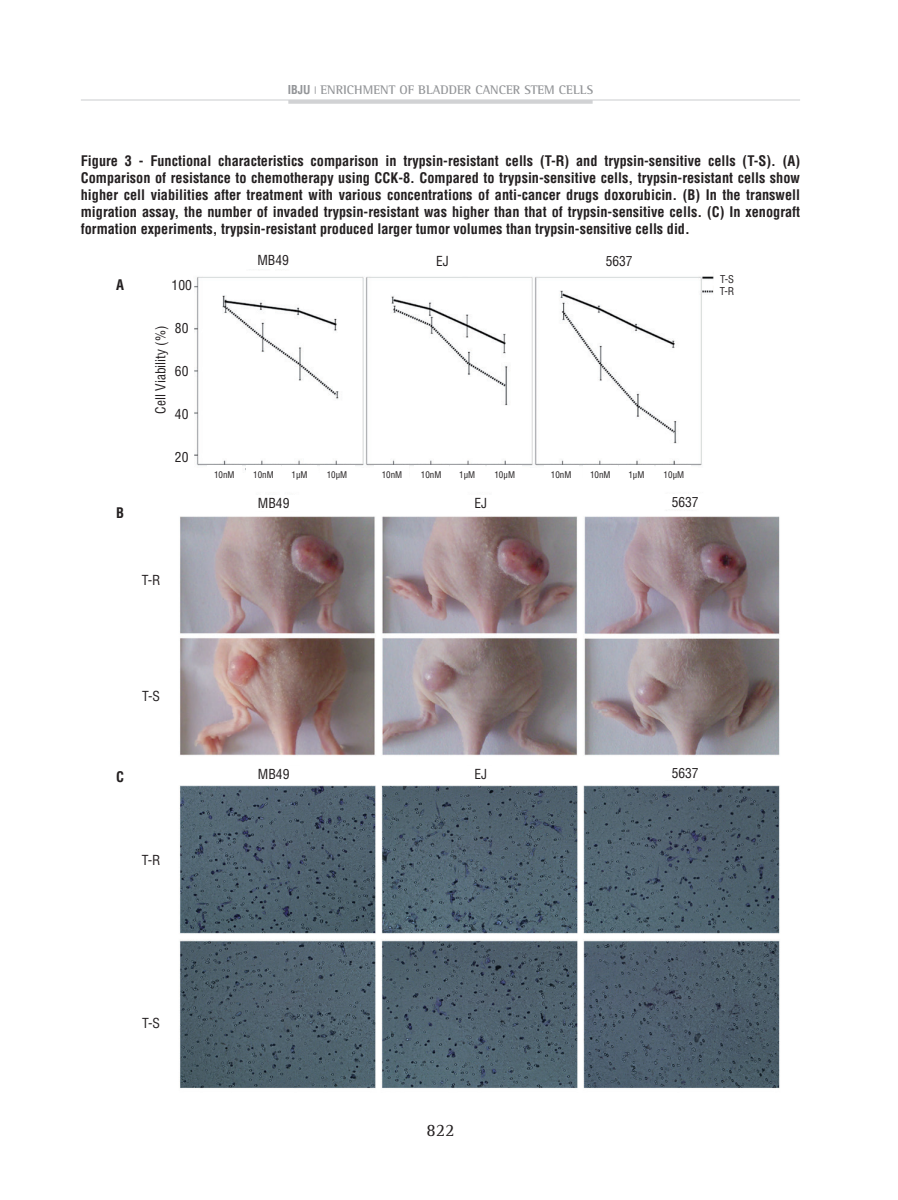
<style>
.page{position:relative;width:898px;height:1200px;background:#fff}
.page>*{position:absolute;margin:0;border:0;box-sizing:border-box;transform-origin:0 0}
.t1{font:18px "Rotis Serif";color:#231f20}
.t2{font:700 condensed 14.25px/17.1px "Helvetica";color:#231f20;text-align:justify}
.t3{font:condensed 13.5px "Helvetica";color:#231f20}
.t4{font:700 12.75px "Rotis Semi Serif";color:#939598}
.t5{font:condensed 10.5px/12px "Helvetica";color:#231f20}
.t6{font:condensed 9px "Helvetica";color:#231f20}
.s1{font-family:"Helvetica";font-stretch:condensed;font-size:12px}
</style>
<div class="page">
<hr style="left:81px;top:99px;width:718px;height:2px;background:#dcdddf">
<hr style="left:288px;top:100px;width:304px;height:4px;background:#d1d2d4">
<img style="left:179px;top:269px;width:601px;height:820px">
<div style="left:406px;top:251px;width:72px;height:19px;background:#fff"></div>
<div style="left:583px;top:251px;width:72px;height:19px;background:#fff"></div>
<div style="left:169px;top:279px;width:25px;height:193px;background:#fff"></div>
<div style="left:713px;top:270px;width:27px;height:30px;background:#fff"></div>
<div style="left:648px;top:495px;width:73px;height:14px;background:#fff"></div>
<div style="left:648px;top:765px;width:73px;height:14px;background:#fff"></div>
<div style="left:247px;top:495px;width:53px;height:15px;background:#fff"></div>
<div style="left:247px;top:765px;width:53px;height:16px;background:#fff"></div>
<div style="left:463px;top:495px;width:35px;height:15px;background:#fff"></div>
<div style="left:463px;top:765px;width:35px;height:16px;background:#fff"></div>
<div style="left:207px;top:465px;width:35px;height:19px;background:#fff"></div>
<div style="left:246px;top:465px;width:35px;height:19px;background:#fff"></div>
<div style="left:282px;top:465px;width:35px;height:19px;background:#fff"></div>
<div style="left:319px;top:465px;width:35px;height:19px;background:#fff"></div>
<div style="left:374px;top:465px;width:35px;height:19px;background:#fff"></div>
<div style="left:413px;top:465px;width:35px;height:19px;background:#fff"></div>
<div style="left:449px;top:465px;width:35px;height:19px;background:#fff"></div>
<div style="left:487px;top:465px;width:35px;height:19px;background:#fff"></div>
<div style="left:543px;top:465px;width:35px;height:19px;background:#fff"></div>
<div style="left:582px;top:465px;width:35px;height:19px;background:#fff"></div>
<div style="left:618px;top:465px;width:35px;height:19px;background:#fff"></div>
<div style="left:656px;top:465px;width:35px;height:19px;background:#fff"></div>
<p class="t4" style="left:288px;top:82px;width:307px"><span class="s1">ibju</span> <sup>|</sup> ENRICHMENT OF BLADDER CANCER STEM CELLS</p>
<p class="t2" style="left:81px;top:152px;width:720px">Figure 3 - Functional characteristics comparison in trypsin-resistant cells (T-R) and trypsin-sensitive cells (T-S). (A)<br>Comparison of resistance to chemotherapy using CCK-8. Compared to trypsin-sensitive cells, trypsin-resistant cells show higher cell viabilities after treatment with various concentrations of anti-cancer drugs doxorubicin. (B) In the transwell migration assay, the number of invaded trypsin-resistant was higher than that of trypsin-sensitive cells. (C) In xenograft formation experiments, trypsin-resistant produced larger tumor volumes than trypsin-sensitive cells did.</p>
<p class="t2" style="left:116px;top:276px;width:9px">A</p>
<p class="t2" style="left:116px;top:504px;width:8px">B</p>
<p class="t3" style="left:171px;top:277px;width:22px">100</p>
<p class="t3" style="left:175px;top:320px;width:15px">80</p>
<p class="t3" style="left:175px;top:362px;width:15px">60</p>
<p class="t3" style="left:175px;top:405px;width:15px">40</p>
<p class="t3" style="left:175px;top:448px;width:15px">20</p>
<p class="t3" style="left:152px;top:414px;width:90px;rotate:-90deg">Cell Viability (%)</p>
<p class="t3" style="left:142px;top:571px;width:20px">T-R</p>
<p class="t3" style="left:257px;top:252px;width:33px">MB49</p>
<p class="t3" style="left:436px;top:253px;width:14px">EJ</p>
<p class="t3" style="left:605px;top:252px;width:28px">5637</p>
<p class="t5" style="left:719px;top:273px;width:16px">T-S<br>T-R</p>
<p class="t6" style="left:214px;top:469px;width:22px">10nM</p>
<p class="t6" style="left:253px;top:469px;width:22px">10nM</p>
<p class="t6" style="left:291px;top:469px;width:18px">1µM</p>
<p class="t6" style="left:327px;top:469px;width:22px">10µM</p>
<p class="t6" style="left:381px;top:469px;width:22px">10nM</p>
<p class="t6" style="left:420px;top:469px;width:22px">10nM</p>
<p class="t6" style="left:459px;top:469px;width:18px">1µM</p>
<p class="t6" style="left:494px;top:469px;width:22px">10µM</p>
<p class="t6" style="left:550px;top:469px;width:22px">10nM</p>
<p class="t6" style="left:589px;top:469px;width:22px">10nM</p>
<p class="t6" style="left:628px;top:469px;width:18px">1µM</p>
<p class="t6" style="left:663px;top:469px;width:22px">10µM</p>
<p class="t3" style="left:258px;top:494px;width:33px">MB49</p>
<p class="t3" style="left:474px;top:494px;width:14px">EJ</p>
<p class="t3" style="left:671px;top:494px;width:28px">5637</p>
<p class="t3" style="left:142px;top:687px;width:20px">T-S</p>
<p class="t2" style="left:116px;top:767px;width:9px">C</p>
<p class="t3" style="left:142px;top:851px;width:20px">T-R</p>
<p class="t3" style="left:258px;top:765px;width:33px">MB49</p>
<p class="t3" style="left:474px;top:765px;width:14px">EJ</p>
<p class="t3" style="left:671px;top:764px;width:28px">5637</p>
<p class="t3" style="left:142px;top:1014px;width:20px">T-S</p>
<p class="t1" style="left:426px;top:1119px;width:30px">822</p>
</div>
